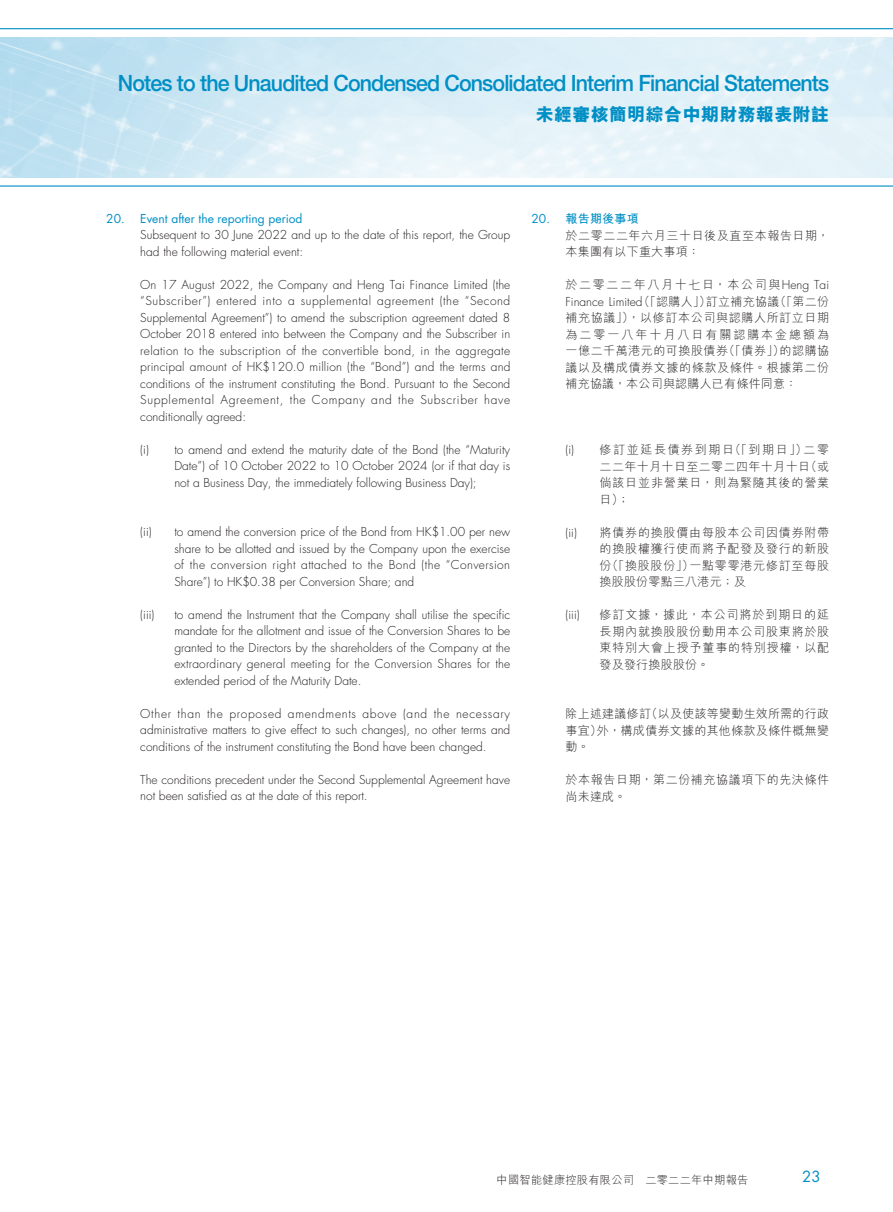
<style>
.page{position:relative;width:893px;height:1212px;background:#fff}
.page>*{position:absolute;margin:0;border:0;box-sizing:border-box;transform-origin:0 0}
.t1{font:500 22.5px "Helvetica Neue LT Std";letter-spacing:-.04em;color:#008fc5;scale:.95 1}
.t2{font:800 18px "M Hei HK";letter-spacing:.02em;color:#008fc5}
.t3{font:15px "Futura Std";color:#008fc5}
._06_Notes_E{font:300 12px/16.5px "Futura Std";color:#231f20;text-align:justify}
._006_Notes_C{font:300 12px/16.5px "M Hei HK";letter-spacing:.05em;color:#231f20;text-align:justify}
._07_NH1_E{font:12px "Futura Std";color:#008fc5}
._007_NH1_C{font:700 12px "M Hei HK";letter-spacing:.02em;color:#008fc5}
._006_Notes_C-2{font:300 12px "Futura Std";color:#231f20}
.t4{font:300 11.25px "M Hei HK";letter-spacing:.02em;color:#231f20}
.s1{font-family:"Futura Std";font-weight:400}
.s2{font-family:"Futura Std"}
</style>
<div class="page">
<hr style="left:0;top:28px;width:893px;height:1px;background:#008fc5">
<hr style="left:0;top:185px;width:893px;height:2px;background:#008fc5">
<h1 class="t1" style="left:118px;top:70px;width:750px">Notes to the Unaudited Condensed Consolidated Interim Financial Statements</h1>
<h2 class="t2" style="left:536px;top:106px;width:295px">未經審核簡明綜合中期財務報表附註</h2>
<p class="_07_NH1_E" style="left:106px;top:210px;width:198px">20. Event after the reporting period</p>
<p class="_06_Notes_E" style="left:140px;top:227px;width:371px">Subsequent to 30 June 2022 and up to the date of this report, the Group had the following material event:</p>
<p class="_06_Notes_E" style="left:140px;top:276px;width:372px">On 17 August 2022, the Company and Heng Tai Finance Limited (the “Subscriber”) entered into a supplemental agreement (the “Second Supplemental Agreement”) to amend the subscription agreement dated 8<br>October 2018 entered into between the Company and the Subscriber in relation to the subscription of the convertible bond, in the aggregate principal amount of HK$120.0 million (the “Bond”) and the terms and conditions of the instrument constituting the Bond. Pursuant to the Second Supplemental Agreement, the Company and the Subscriber have conditionally agreed:</p>
<p class="_06_Notes_E" style="left:174px;top:441px;width:337px;text-indent:-34px">(i) to amend and extend the maturity date of the Bond (the “Maturity Date”) of 10 October 2022 to 10 October 2024 (or if that day is not a Business Day, the immediately following Business Day);</p>
<p class="_06_Notes_E" style="left:174px;top:524px;width:337px;text-indent:-34px">(ii) to amend the conversion price of the Bond from HK$1.00 per new share to be allotted and issued by the Company upon the exercise of the conversion right attached to the Bond (the “Conversion Share”) to HK$0.38 per Conversion Share; and</p>
<p class="_06_Notes_E" style="left:140px;top:606px;width:16px">(iii)</p>
<p class="_06_Notes_E" style="left:174px;top:606px;width:338px">to amend the Instrument that the Company shall utilise the specific mandate for the allotment and issue of the Conversion Shares to be granted to the Directors by the shareholders of the Company at the extraordinary general meeting for the Conversion Shares for the extended period of the Maturity Date.</p>
<p class="_06_Notes_E" style="left:140px;top:705px;width:371px">Other than the proposed amendments above (and the necessary administrative matters to give effect to such changes), no other terms and conditions of the instrument constituting the Bond have been changed.</p>
<p class="_06_Notes_E" style="left:140px;top:771px;width:371px">The conditions precedent under the Second Supplemental Agreement have not been satisfied as at the date of this report.</p>
<p class="_007_NH1_C" style="left:531px;top:210px;width:109px"><span class="s1">20.</span> 報告期後事項</p>
<p class="_006_Notes_C" style="left:565px;top:227px;width:265px">於二零二二年六月三十日後及直至本報告日期，本集團有以下重大事項：</p>
<p class="_006_Notes_C" style="left:565px;top:276px;width:265px">於二零二二年八月十七日，本公司與<span class="s2">Heng Tai Finance Limited</span>（「認購人」）訂立補充協議（「第二份補充協議」），以修訂本公司與認購人所訂立日期為二零一八年十月八日有關認購本金總額為一億二千萬港元的可換股債券（「債券」）的認購協議以及構成債券文據的條款及條件。根據第二份補充協議，本公司與認購人已有條件同意：</p>
<p class="_006_Notes_C" style="left:600px;top:441px;width:231px;text-indent:-34px"><span class="s2">(i)</span> 修訂並延長債券到期日（「到期日」）二零二二年十月十日至二零二四年十月十日（或倘該日並非營業日，則為緊隨其後的營業日）；</p>
<p class="_006_Notes_C" style="left:600px;top:524px;width:231px;text-indent:-34px"><span class="s2">(ii)</span> 將債券的換股價由每股本公司因債券附帶的換股權獲行使而將予配發及發行的新股份（「換股股份」）一點零零港元修訂至每股換股股份零點三八港元；及</p>
<p class="_006_Notes_C-2" style="left:565px;top:608px;width:16px">(iii)</p>
<p class="_006_Notes_C" style="left:600px;top:606px;width:231px">修訂文據，據此，本公司將於到期日的延長期內就換股股份動用本公司股東將於股東特別大會上授予董事的特別授權，以配發及發行換股股份。</p>
<p class="_006_Notes_C" style="left:565px;top:705px;width:265px">除上述建議修訂（以及使該等變動生效所需的行政事宜）外，構成債券文據的其他條款及條件概無變動。</p>
<p class="_006_Notes_C" style="left:565px;top:771px;width:265px">於本報告日期，第二份補充協議項下的先決條件尚未達成。</p>
<p class="t4" style="left:497px;top:1174px;width:253px">中國智能健康控股有限公司 二零二二年中期報告</p>
<p class="t3" style="left:802px;top:1167px;width:20px">23</p>
</div>
